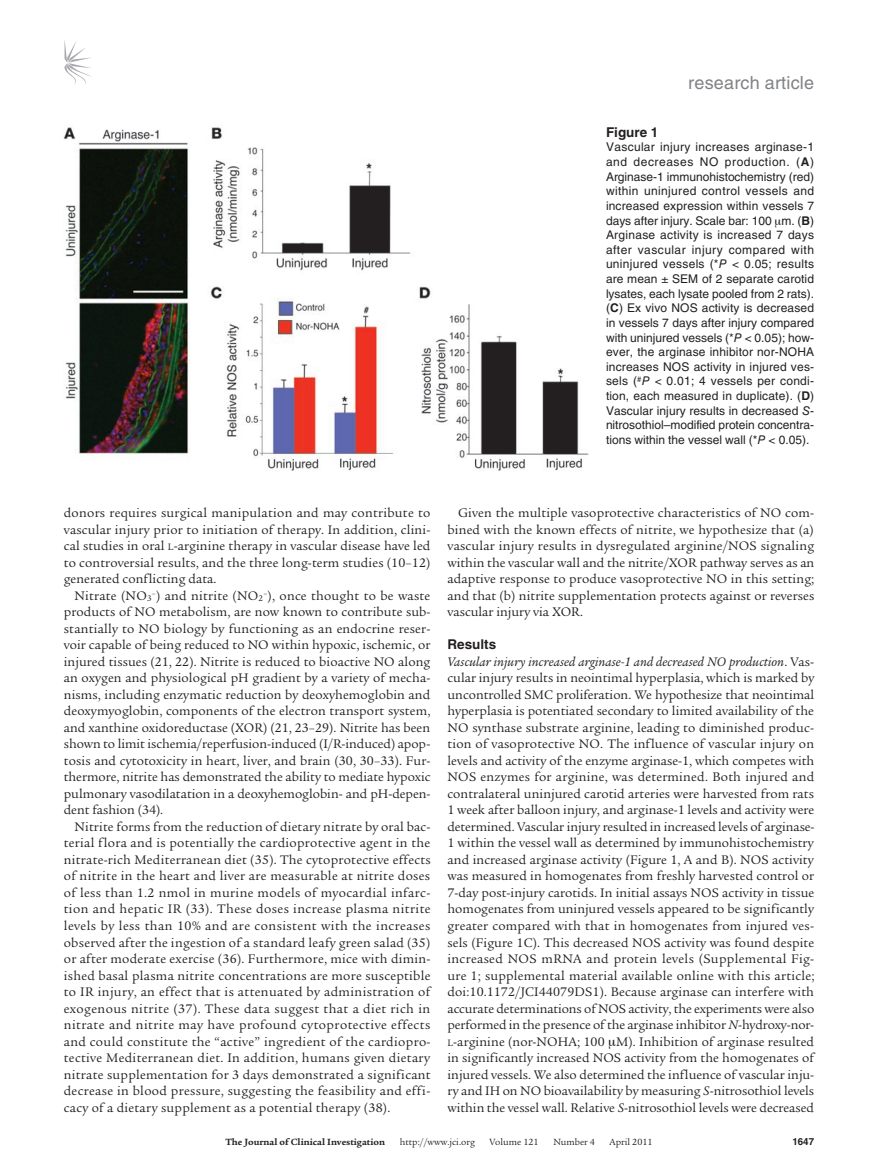
<style>
.page{position:relative;width:878px;height:1175px;background:#fff}
.page>*{position:absolute;margin:0;border:0;box-sizing:border-box;transform-origin:0 0}
.t1{font:18px "Helvetica LT Std";letter-spacing:.01em;color:#808285}
.t2{font:13.5px/16.5px "Legacy Serif Std";letter-spacing:.005em;color:#231f20;text-align:justify}
.t3{font:700 13.5px "Helvetica LT Std";color:#231f20}
.t4{font:12px/14.7px "Helvetica LT Std";color:#231f20;text-align:justify}
.t5{font:9.75px "Legacy Serif Std";color:#231f20}
.t6{font:700 9.75px "Legacy Serif Std";color:#231f20}
.t7{font:700 9.75px "Helvetica LT Std";color:#231f20}
.s1{font-weight:700}
.s2{font-style:italic}
.s3{font-size:10.2px}
</style>
<div class="page">
<svg style="left:64px;top:40px;width:27px;height:45px"></svg>
<img style="left:64px;top:127px;width:525px;height:344px">
<h1 class="t1" style="left:688px;top:73px;width:127px">research article</h1>
<p class="t3" style="left:606px;top:124px;width:54px">Figure 1</p>
<p class="t4" style="left:606px;top:140px;width:210px">Vascular injury increases arginase-1 and decreases NO production. (<span class="s1">A</span>)<br>Arginase-1 immunohistochemistry (red) within uninjured control vessels and increased expression within vessels 7 days after injury. Scale bar: 100 m. (<span class="s1">B</span>)<br>Arginase activity is increased 7 days after vascular injury compared with uninjured vessels (*<span class="s2">P</span> &lt; 0.05; results are mean ± SEM of 2 separate carotid lysates, each lysate pooled from 2 rats). (<span class="s1">C</span>) Ex vivo NOS activity is decreased in vessels 7 days after injury compared with uninjured vessels (*<span class="s2">P</span> &lt; 0.05); how&shy;ever, the arginase inhibitor nor-NOHA increases NOS activity in injured ves&shy;sels (<sup>#</sup><span class="s2">P</span> &lt; 0.01; 4 vessels per condi&shy;tion, each measured in duplicate). (<span class="s1">D</span>)<br>Vascular injury results in decreased <span class="s2">S&shy;</span>nitroso-thiol–modified protein concentra&shy;tions within the vessel wall (*<span class="s2">P</span> &lt; 0.05).</p>
<p class="t2" style="left:64px;top:505px;width:368px">donors requires surgical manipulation and may contribute to vascular injury prior to initiation of therapy. In addition, clini&shy;cal studies in oral <span class="s3">l</span>-arginine therapy in vascular disease have led to controversial results, and the three long-term studies (10–12) generated conflicting data.</p>
<p class="t2" style="left:64px;top:587px;width:368px;text-indent:11px">Nitrate (NO<sub>3</sub><sup>–</sup>) and nitrite (NO<sub>2</sub><sup>–</sup>), once thought to be waste products of NO metabolism, are now known to contribute sub&shy;stantially to NO biology by functioning as an endocrine reser&shy;voir capable of being reduced to NO within hypoxic, ischemic, or injured tissues (21, 22). Nitrite is reduced to bioactive NO along an oxygen and physiological pH gradient by a variety of mecha&shy;nisms, including enzymatic reduction by deoxyhemoglobin and deoxymyoglobin, components of the electron transport system, and xanthine oxidoreductase (XOR) (21, 23–29). Nitrite has been shown to limit ischemia/reperfusion-induced (I/R-induced) apop&shy;tosis and cytotoxicity in heart, liver, and brain (30, 30–33). Fur&shy;thermore, nitrite has demonstrated the ability to mediate hypoxic pulmonary vasodilatation in a deoxyhemoglobin- and pH-depen&shy;dent fashion (34).</p>
<p class="t2" style="left:64px;top:818px;width:368px;text-indent:11px">Nitrite forms from the reduction of dietary nitrate by oral bac&shy;terial flora and is potentially the cardioprotective agent in the nitrate-rich Mediterranean diet (35). The cytoprotective effects of nitrite in the heart and liver are measurable at nitrite doses of less than 1.2 nmol in murine models of myocardial infarc&shy;tion and hepatic IR (33). These doses increase plasma nitrite levels by less than 10% and are consistent with the increases observed after the ingestion of a standard leafy green salad (35) or after moderate exercise (36). Furthermore, mice with dimin&shy;ished basal plasma nitrite concentrations are more susceptible to IR injury, an effect that is attenuated by administration of exogenous nitrite (37). These data suggest that a diet rich in nitrate and nitrite may have profound cytoprotective effects and could constitute the “active” ingredient of the cardiopro&shy;tective Mediterranean diet. In addition, humans given dietary nitrate supplementation for 3 days demonstrated a significant decrease in blood pressure, suggesting the feasibility and effi&shy;cacy of a dietary supplement as a potential therapy (38).</p>
<p class="t2" style="left:447px;top:505px;width:368px;text-indent:11px">Given the multiple vasoprotective characteristics of NO com&shy;bined with the known effects of nitrite, we hypothesize that (a) vascular injury results in dysregulated arginine/NOS signaling within the vascular wall and the nitrite/XOR pathway serves as an adaptive response to produce vasoprotective NO in this setting; and that (b) nitrite supplementation protects against or reverses vascular injury via XOR.</p>
<p class="t3" style="left:447px;top:636px;width:50px">Results</p>
<p class="t2" style="left:447px;top:653px;width:368px"><span class="s2">Vascular injury increased arginase-1 and decreased NO production</span>. Vas&shy;cular injury results in neointimal hyperplasia, which is marked by uncontrolled SMC proliferation. We hypothesize that neointimal hyperplasia is potentiated secondary to limited availability of the NO synthase substrate arginine, leading to diminished produc&shy;tion of vasoprotective NO. The influence of vascular injury on levels and activity of the enzyme arginase-1, which competes with NOS enzymes for arginine, was determined. Both injured and contralateral uninjured carotid arteries were harvested from rats 1 week after balloon injury, and arginase-1 levels and activity were determined. Vascular injury resulted in increased levels of arginase-1 within the vessel wall as determined by immunohistochemistry and increased arginase activity (Figure 1, A and B). NOS activity was measured in homogenates from freshly harvested control or 7-day post-injury carotids. In initial assays NOS activity in tissue homogenates from uninjured vessels appeared to be significantly greater compared with that in homogenates from injured ves&shy;sels (Figure 1C). This decreased NOS activity was found despite increased NOS mRNA and protein levels (Supplemental Fig&shy;ure 1; supplemental material available online with this article; doi:10.1172/JCI44079DS1). Because arginase can interfere with accurate determinations of NOS activity, the experiments were also performed in the presence of the arginase inhibitor <span class="s2">N</span>-hydroxy-nor&shy;<span class="s3">l</span>-arginine (nor-NOHA; 100 M). Inhibition of arginase resulted in significantly increased NOS activity from the homogenates of injured vessels. We also determined the influence of vascular inju&shy;ry and IH on NO bioavailability by measuring <span class="s2">S</span>-nitrosothiol levels within the vessel wall. Relative <span class="s2">S</span>-nitrosothiol levels were decreased</p>
<p class="t6" style="left:225px;top:1135px;width:161px">The Journal of Clinical Investigation</p>
<p class="t5" style="left:400px;top:1136px;width:77px">http://www.jci.org</p>
<p class="t5" style="left:489px;top:1136px;width:50px">Volume 121</p>
<p class="t5" style="left:553px;top:1136px;width:43px">Number 4</p>
<p class="t5" style="left:609px;top:1136px;width:44px">April 2011</p>
<p class="t7" style="left:792px;top:1135px;width:23px">1647</p>
</div>
